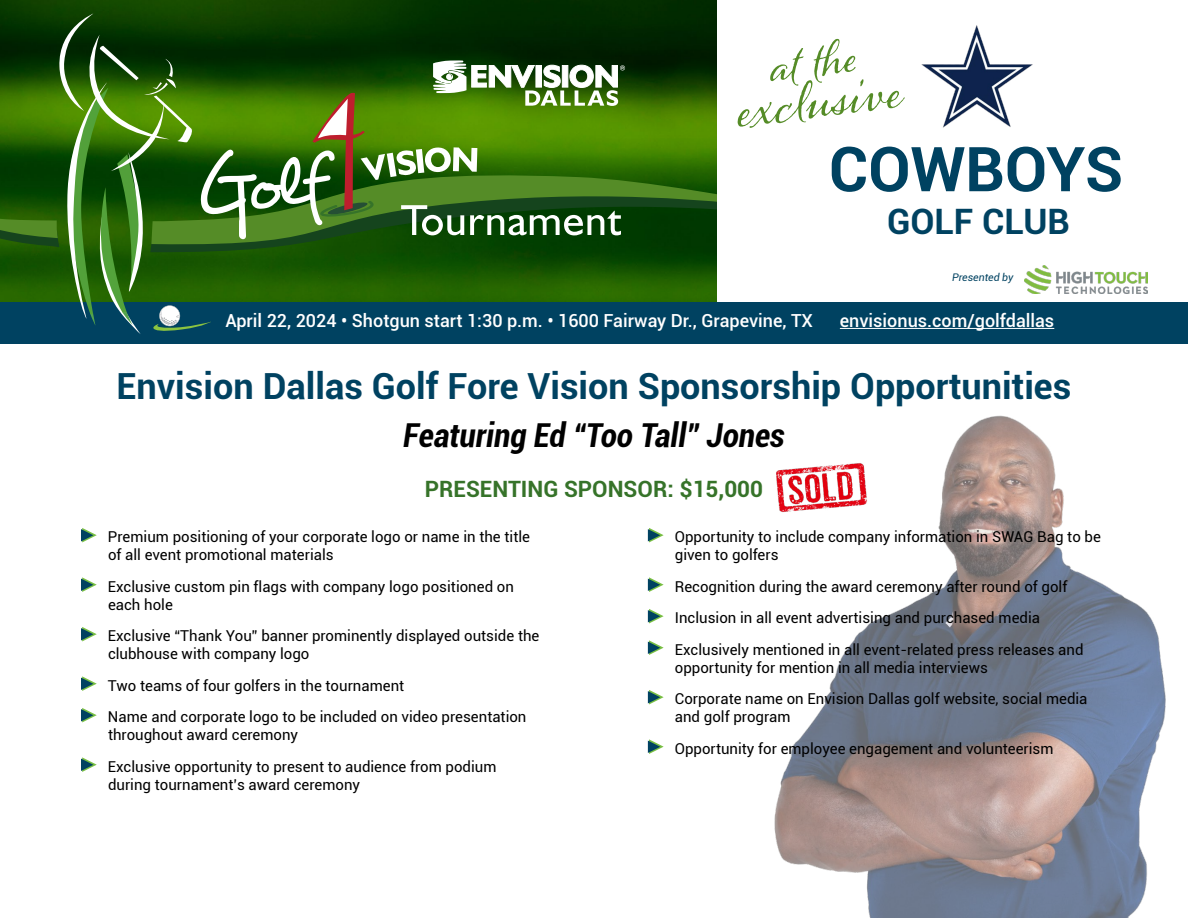
<style>
.page{position:relative;width:1188px;height:918px;background:#fff}
.page>*{position:absolute;margin:0;border:0;box-sizing:border-box;transform-origin:0 0}
.t1{font:700 61.95px "Roboto";color:#004261}
.t2{font:700 36px "Roboto";color:#004261}
.t3{font:700 35.1px "Roboto";color:#004261}
.t4{font:italic 700 condensed 33px "Roboto";color:#000}
.Green_Sponsor_title{font:700 22.5px "Roboto";color:#367329}
.date_location_website{font:500 18px "Roboto";color:#fff}
.Bulleted_copy{font:15px/18px "Roboto";color:#000}
.body_copy{font:15px/18px "Roboto";color:#000}
.t5{font:italic 10.5px "Roboto";color:#004261}
</style>
<div class="page">
<img style="left:774px;top:415px;width:392px;height:503px">
<img style="left:0;top:0;width:717px;height:302px">
<svg style="left:625px;top:166px;width:92px;height:86px;fill:#023c01"></svg>
<svg style="left:81px;top:528px;width:16px;height:14px"></svg>
<svg style="left:81px;top:577px;width:16px;height:15px"></svg>
<svg style="left:81px;top:627px;width:16px;height:14px"></svg>
<svg style="left:81px;top:676px;width:16px;height:15px"></svg>
<svg style="left:81px;top:708px;width:16px;height:14px"></svg>
<svg style="left:81px;top:757px;width:16px;height:15px"></svg>
<div style="left:0;top:302px;width:1188px;height:41px;background:#004261"></div>
<hr style="left:840px;top:328px;width:214px;height:1px;background:#fff">
<img style="left:921px;top:25px;width:112px;height:103px">
<svg style="left:737px;top:38px;width:168px;height:90px"></svg>
<svg style="left:0;top:14px;width:625px;height:320px"></svg>
<img style="left:1024px;top:265px;width:124px;height:28px">
<svg style="left:648px;top:528px;width:16px;height:14px"></svg>
<svg style="left:648px;top:577px;width:16px;height:15px"></svg>
<svg style="left:648px;top:609px;width:16px;height:14px"></svg>
<svg style="left:648px;top:640px;width:16px;height:15px"></svg>
<svg style="left:648px;top:690px;width:16px;height:14px"></svg>
<svg style="left:648px;top:739px;width:16px;height:15px"></svg>
<img style="left:774px;top:447px;width:104px;height:81px">
<h1 class="t1" style="left:829px;top:126px;width:296px">COWBOYS</h1>
<h1 class="t3" style="left:887px;top:197px;width:184px">GOLF CLUB</h1>
<h1 class="t5" style="left:952px;top:270px;width:63px">Presented by</h1>
<h2 class="date_location_website" style="left:225px;top:308px;width:589px">April 22, 2024 • Shotgun start 1:30 p.m. • 1600 Fairway Dr., Grapevine, TX</h2>
<h2 class="date_location_website" style="left:840px;top:308px;width:216px">envisionus.com/golfdallas</h2>
<p class="t2" style="left:117px;top:360px;width:956px">Envision Dallas Golf Fore Vision Sponsorship Opportunities</p>
<h3 class="t4" style="left:403px;top:412px;width:383px">Featuring Ed “Too Tall” Jones</h3>
<p class="Green_Sponsor_title" style="left:425px;top:474px;width:340px">PRESENTING SPONSOR: $15,000</p>
<p class="body_copy" style="left:108px;top:528px;width:424px">Premium positioning of your corporate logo or name in the title of all event promotional materials</p>
<p class="Bulleted_copy" style="left:108px;top:577px;width:407px">Exclusive custom pin flags with company logo positioned on each hole</p>
<p class="Bulleted_copy" style="left:108px;top:627px;width:433px">Exclusive “Thank You” banner prominently displayed outside the clubhouse with company logo</p>
<p class="Bulleted_copy" style="left:108px;top:676px;width:298px">Two teams of four golfers in the tournament</p>
<p class="Bulleted_copy" style="left:108px;top:708px;width:420px">Name and corporate logo to be included on video presentation throughout award ceremony</p>
<p class="Bulleted_copy" style="left:108px;top:757px;width:390px">Exclusive opportunity to present to audience from podium during tournament’s award ceremony</p>
<p class="Bulleted_copy" style="left:675px;top:528px;width:428px">Opportunity to include company information in SWAG Bag to be given to golfers</p>
<p class="Bulleted_copy" style="left:675px;top:577px;width:394px">Recognition during the award ceremony after round of golf</p>
<p class="Bulleted_copy" style="left:675px;top:609px;width:367px">Inclusion in all event advertising and purchased media</p>
<p class="Bulleted_copy" style="left:675px;top:640px;width:410px">Exclusively mentioned in all event-related press releases and opportunity for mention in all media interviews</p>
<p class="Bulleted_copy" style="left:675px;top:690px;width:414px">Corporate name on Envision Dallas golf website, social media and golf program</p>
<p class="Bulleted_copy" style="left:675px;top:739px;width:380px">Opportunity for employee engagement and volunteerism</p>
</div>
